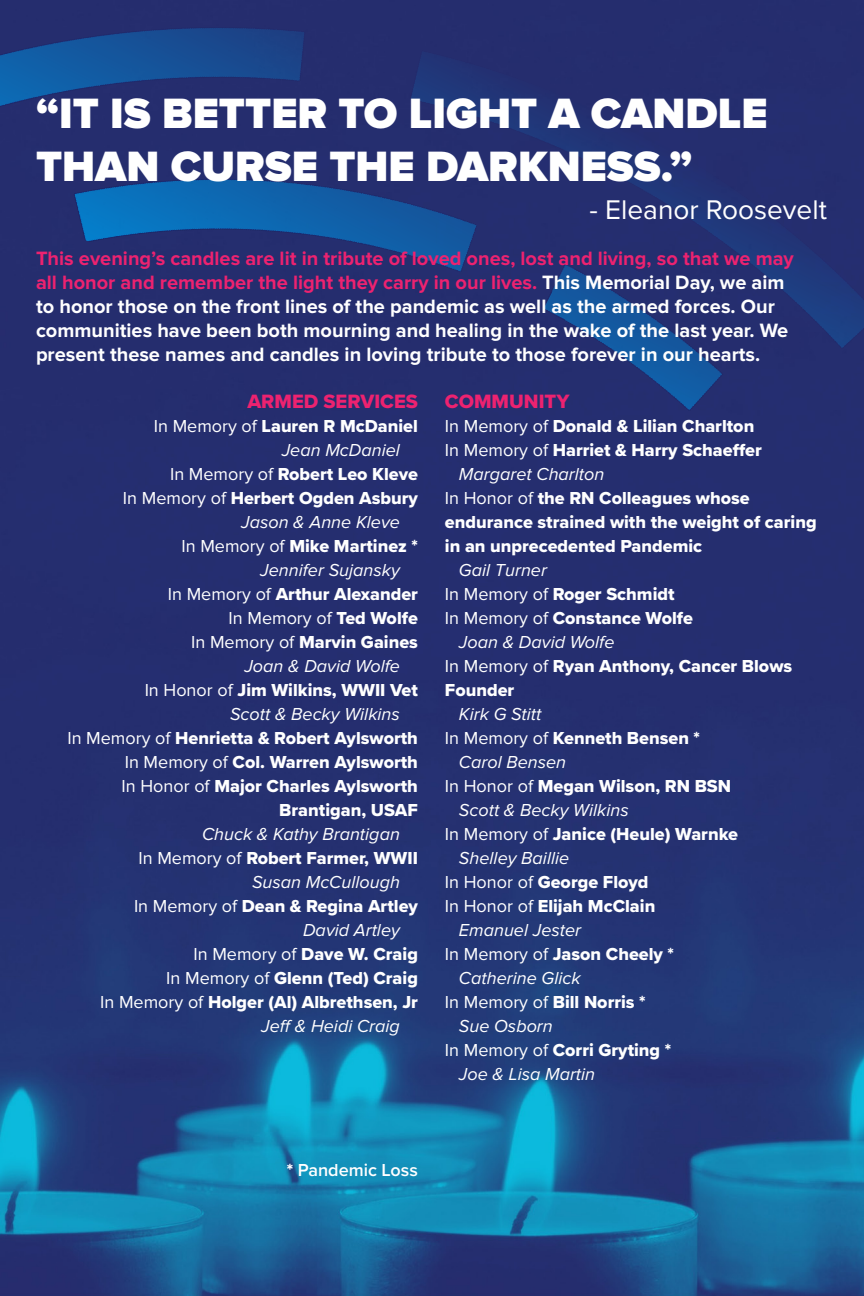
<style>
.page{position:relative;width:864px;height:1296px;background:#fff}
.page>*{position:absolute;margin:0;border:0;box-sizing:border-box;transform-origin:0 0}
.t1{font:900 44px "Proxima Nova";color:#fff}
.t2{font:28px "Proxima Nova";color:#fff}
.t3{font:700 20px/24px "Proxima Nova";color:#fff}
.t4{font:20px "Proxima Nova Extrabld";color:#ed2270}
.t5{font:18px/24px "Proxima Nova Extrabld";color:#fff}
.t6{font:italic 18px "Proxima Nova";color:#fff}
.t7{font:18px "Proxima Nova";color:#fff}
.t8{font:600 18px "Proxima Nova";color:#fff}
.s1{color:#ed2270}
.s2{font-family:"Proxima Nova"}
.s3{font-family:"Proxima Nova Extrabld"}
.s4{font-family:"Proxima Nova Extrabld";font-weight:400}
</style>
<div class="page">
<img style="left:0;top:576px;width:864px;height:720px">
<img style="left:0;top:0;width:864px;height:576px">
<p class="t1" style="left:36px;top:93px;width:733px">“IT IS BETTER TO LIGHT A CANDLE</p>
<p class="t1" style="left:36px;top:146px;width:658px">THAN CURSE THE DARKNESS.”</p>
<p class="t2" style="left:590px;top:194px;width:239px">- Eleanor Roosevelt</p>
<p class="t3" style="left:36px;top:247px;width:759px"><span class="s1">This evening’s candles are lit in tribute of loved ones, lost and living, so that we may all honor and remember the light they carry in our lives.</span> This Memorial Day, we aim to honor those on the front lines of the pandemic as well as the armed forces. Our communities have been both mourning and healing in the wake of the last year. We present these names and candles in loving tribute to those forever in our hearts.</p>
<p class="t4" style="left:247px;top:386px;width:172px">ARMED SERVICES</p>
<p class="t5" style="left:154px;top:414px;width:266px"><span class="s2">In Memory of</span> Lauren R McDaniel</p>
<p class="t6" style="left:282px;top:442px;width:120px">Jean McDaniel</p>
<p class="t5" style="left:170px;top:462px;width:249px"><span class="s2">In Memory of</span> Robert Leo Kleve</p>
<p class="t5" style="left:123px;top:486px;width:297px"><span class="s2">In Memory of</span> Herbert Ogden Asbury</p>
<p class="t6" style="left:241px;top:514px;width:160px">Jason &amp; Anne Kleve</p>
<p class="t5" style="left:182px;top:534px;width:238px"><span class="s2">In Memory of</span> Mike Martinez *</p>
<p class="t6" style="left:260px;top:562px;width:141px">Jennifer Sujansky</p>
<p class="t5" style="left:168px;top:582px;width:252px"><span class="s2">In Memory of</span> Arthur Alexander</p>
<p class="t7" style="left:229px;top:608px;width:191px">In Memory of <span class="s3">Ted Wolfe</span></p>
<p class="t5" style="left:191px;top:630px;width:228px"><span class="s2">In Memory of</span> Marvin Gaines</p>
<p class="t6" style="left:244px;top:658px;width:157px">Joan &amp; David Wolfe</p>
<p class="t5" style="left:145px;top:678px;width:275px"><span class="s2">In Honor of</span> Jim Wilkins, WWII Vet</p>
<p class="t6" style="left:230px;top:706px;width:171px">Scott &amp; Becky Wilkins</p>
<p class="t5" style="left:67px;top:726px;width:352px"><span class="s2">In Memory of</span> Henrietta &amp; Robert Aylsworth</p>
<p class="t5" style="left:125px;top:750px;width:295px"><span class="s2">In Memory of</span> Col. Warren Aylsworth</p>
<p class="t5" style="left:122px;top:774px;width:298px;text-align:right"><span class="s2">In Honor of</span> Major Charles Aylsworth<br>Brantigan, USAF</p>
<p class="t6" style="left:202px;top:826px;width:199px">Chuck &amp; Kathy Brantigan</p>
<p class="t5" style="left:139px;top:846px;width:281px"><span class="s2">In Memory of</span> Robert Farmer, WWII</p>
<p class="t6" style="left:252px;top:874px;width:149px">Susan McCullough</p>
<p class="t5" style="left:134px;top:894px;width:285px"><span class="s2">In Memory of</span> Dean &amp; Regina Artley</p>
<p class="t6" style="left:303px;top:922px;width:98px">David Artley</p>
<p class="t5" style="left:193px;top:942px;width:226px"><span class="s2">In Memory of</span> Dave W. Craig</p>
<p class="t5" style="left:166px;top:966px;width:253px"><span class="s2">In Memory of</span> Glenn (Ted) Craig</p>
<p class="t5" style="left:100px;top:990px;width:319px"><span class="s2">In Memory of</span> Holger (Al) Albrethsen, Jr</p>
<p class="t6" style="left:261px;top:1018px;width:140px">Jeff &amp; Heidi Craig</p>
<p class="t4" style="left:445px;top:386px;width:126px">COMMUNITY</p>
<p class="t5" style="left:445px;top:414px;width:311px"><span class="s2">In Memory of</span> Donald &amp; Lilian Charlton</p>
<p class="t5" style="left:445px;top:438px;width:318px"><span class="s2">In Memory of</span> Harriet &amp; Harry Schaeffer</p>
<p class="t6" style="left:459px;top:466px;width:147px">Margaret Charlton</p>
<p class="t5" style="left:445px;top:486px;width:373px"><span class="s2">In Honor of</span> the RN Colleagues whose endurance strained with the weight of caring in an unprecedented Pandemic</p>
<p class="t6" style="left:459px;top:562px;width:90px">Gail Turner</p>
<p class="t5" style="left:445px;top:582px;width:231px"><span class="s2">In Memory of</span> Roger Schmidt</p>
<p class="t5" style="left:445px;top:606px;width:250px"><span class="s2">In Memory of</span> Constance Wolfe</p>
<p class="t6" style="left:459px;top:634px;width:157px">Joan &amp; David Wolfe</p>
<p class="t5" style="left:445px;top:654px;width:349px"><span class="s2">In Memory of</span> Ryan Anthony, Cancer Blows<br>Founder</p>
<p class="t6" style="left:459px;top:706px;width:84px">Kirk G Stitt</p>
<p class="t5" style="left:445px;top:726px;width:257px"><span class="s2">In Memory of</span> Kenneth Bensen *</p>
<p class="t6" style="left:459px;top:754px;width:109px">Carol Bensen</p>
<p class="t5" style="left:445px;top:774px;width:288px"><span class="s2">In Honor of</span> Megan Wilson, RN BSN</p>
<p class="t6" style="left:459px;top:802px;width:171px">Scott &amp; Becky Wilkins</p>
<p class="t5" style="left:445px;top:822px;width:295px"><span class="s2">In Memory of</span> Janice (Heule) Warnke</p>
<p class="t6" style="left:459px;top:850px;width:112px">Shelley Baillie</p>
<p class="t5" style="left:445px;top:870px;width:205px"><span class="s2">In Honor of</span> George Floyd</p>
<p class="t5" style="left:445px;top:894px;width:212px"><span class="s2">In Honor of</span> Elijah McClain</p>
<p class="t6" style="left:459px;top:922px;width:124px">Emanuel Jester</p>
<p class="t5" style="left:445px;top:942px;width:231px"><span class="s2">In Memory of</span> Jason Cheely *</p>
<p class="t6" style="left:459px;top:970px;width:123px">Catherine Glick</p>
<p class="t5" style="left:445px;top:990px;width:202px"><span class="s2">In Memory of</span> Bill Norris *</p>
<p class="t6" style="left:459px;top:1018px;width:95px">Sue Osborn</p>
<p class="t5" style="left:445px;top:1038px;width:228px"><span class="s2">In Memory of</span> Corri Gryting *</p>
<p class="t6" style="left:459px;top:1066px;width:138px">Joe &amp; Lisa Martin</p>
<p class="t8" style="left:287px;top:1157px;width:133px"><span class="s4">*</span> Pandemic Loss</p>
</div>
